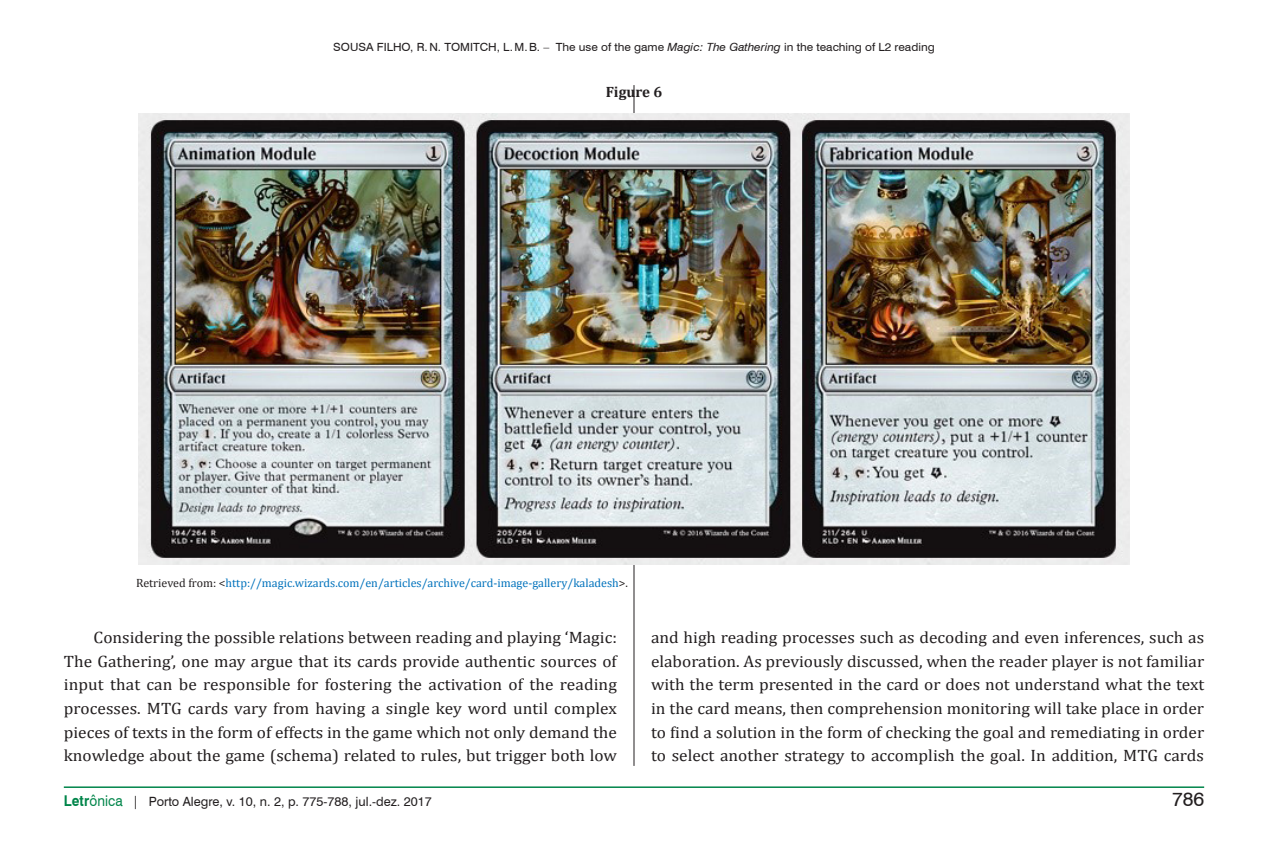
<style>
.page{position:relative;width:1268px;height:851px;background:#fff}
.page>*{position:absolute;margin:0;border:0;box-sizing:border-box;transform-origin:0 0}
.t1{font:19.5px "Swiss 721 BT";color:#231f20}
.t2{font:16.5px/23.7px "Cambria";color:#231f20;text-align:justify;scale:1.05 1}
.t3{font:700 15px "Cambria";color:#231f20}
.t4{font:12.75px "Swiss 721 BT";color:#231f20}
.t5{font:12px "Cambria";color:#0072bc}
.t6{font:11.25px "Swiss 721 BT";color:#231f20;scale:1.05 1}
.s1{font-style:italic}
.s2{color:#231f20}
.s3{font-weight:700;font-size:14.85px;color:#00854a}
.s4{font-size:14.85px;color:#00854a}
.s5{font-size:13.2px}
</style>
<div class="page">
<hr style="left:64px;top:786px;width:1139px;height:1px;background:#00854a">
<hr style="left:633px;top:85px;width:1px;height:680px;background:#231f20">
<img style="left:139px;top:113px;width:990px;height:451px">
<p class="t6" style="left:333px;top:40px;width:25px">Sousa</p>
<p class="t6" style="left:377px;top:40px;width:87px">Filho, R.N. Tomitc</p>
<p class="t6" style="left:488px;top:40px;width:427px">h, L.M.B. – The use of the game <span class="s1">Magic: The Gathering</span> in the teaching of L2 reading</p>
<p class="t3" style="left:605px;top:82px;width:58px">Figure 6</p>
<p class="t5" style="left:136px;top:575px;width:493px"><span class="s2">Retrieved from: &lt;</span>http://magic.wizards.com/en/articles/archive/card-image-gallery/kaladesh<span class="s2">&gt;.</span></p>
<p class="t2" style="left:64px;top:625px;width:528px;text-indent:30px">Considering the possible relations between reading and playing ‘Magic:<br>The Gathering’, one may argue that its cards provide authentic sources of input that can be responsible for fostering the activation of the reading processes. MTG cards vary from having a single key word until complex pieces of texts in the form of effects in the game which not only demand the knowledge about the game (schema) related to rules, but trigger both low</p>
<p class="t4" style="left:64px;top:794px;width:369px"><span class="s3">Letr</span><span class="s4">ônica</span> <span class="s5">|</span> Porto Alegre, v. 10, n. 2, p. 775-788, jul.-dez. 2017</p>
<p class="t2" style="left:651px;top:625px;width:528px">and high reading processes such as decoding and even inferences, such as elaboration. As previously discussed, when the reader player is not familiar with the term presented in the card or does not understand what the text in the card means, then comprehension monitoring will take place in order to find a solution in the form of checking the goal and remediating in order to select another strategy to accomplish the goal. In addition, MTG cards</p>
<p class="t1" style="left:1171px;top:787px;width:34px">786</p>
</div>
